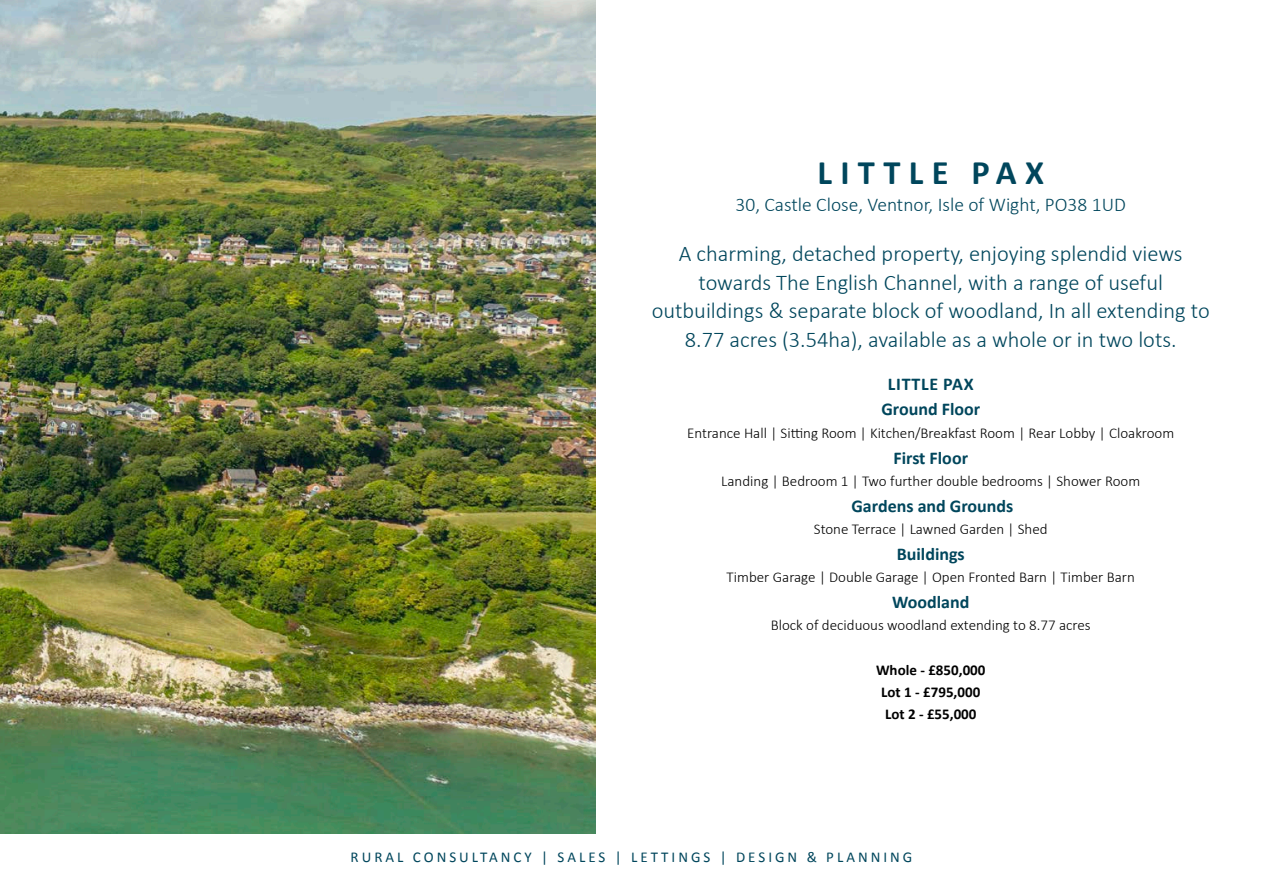
<style>
.page{position:relative;width:1263px;height:893px;background:#fff}
.page>*{position:absolute;margin:0;border:0;box-sizing:border-box;transform-origin:0 0}
.t1{font:700 34.5px "Calibri";letter-spacing:.24em;color:#00465c}
.t2{font:300 22.5px/28.5px "Calibri";color:#00465c;text-align:center}
.t3{font:300 19.5px "Calibri";color:#00465c}
.t4{font:700 18px/25.8px "Calibri";color:#00465c;text-align:center}
.t5{font:300 15px "Calibri";color:#000}
.t6{font:15px "Calibri";letter-spacing:.2em;color:#00465c}
.t7{font:700 15px/22.2px "Calibri";color:#000;text-align:center}
</style>
<div class="page">
<img style="left:0;top:0;width:595px;height:833px">
<h1 class="t1" style="left:817px;top:150px;width:228px">LITTLE PAX</h1>
<h3 class="t3" style="left:736px;top:193px;width:392px">30, Castle Close, Ventnor, Isle of Wight, PO38 1UD</h3>
<h2 class="t2" style="left:652px;top:238px;width:559px">A charming, detached property, enjoying splendid views towards The English Channel, with a range of useful outbuildings &amp; separate block of woodland, In all extending to 8.77 acres (3.54ha), available as a whole or in two lots.</h2>
<p class="t4" style="left:881px;top:371px;width:100px">LITTLE PAX<br>Ground Floor</p>
<p class="t5" style="left:687px;top:423px;width:489px">Entrance Hall | Sitting Room | Kitchen/Breakfast Room | Rear Lobby | Cloakroom</p>
<p class="t4" style="left:893px;top:445px;width:76px">First Floor</p>
<p class="t5" style="left:721px;top:472px;width:420px">Landing | Bedroom 1 | Two further double bedrooms | Shower Room</p>
<p class="t4" style="left:851px;top:493px;width:163px">Gardens and Grounds</p>
<p class="t5" style="left:814px;top:520px;width:235px">Stone Terrace | Lawned Garden | Shed</p>
<p class="t4" style="left:897px;top:541px;width:70px">Buildings</p>
<p class="t5" style="left:727px;top:568px;width:410px">Timber Garage | Double Garage | Open Fronted Barn | Timber Barn</p>
<p class="t4" style="left:892px;top:589px;width:79px">Woodland</p>
<p class="t5" style="left:771px;top:616px;width:321px">Block of deciduous woodland extending to 8.77 acres</p>
<p class="t7" style="left:876px;top:658px;width:111px">Whole - £850,000<br>Lot 1 - £795,000<br>Lot 2 - £55,000</p>
<p class="t6" style="left:351px;top:847px;width:563px">RURAL CONSULTANCY | SALES | LETTINGS | DESIGN &amp; PLANNING</p>
</div>
